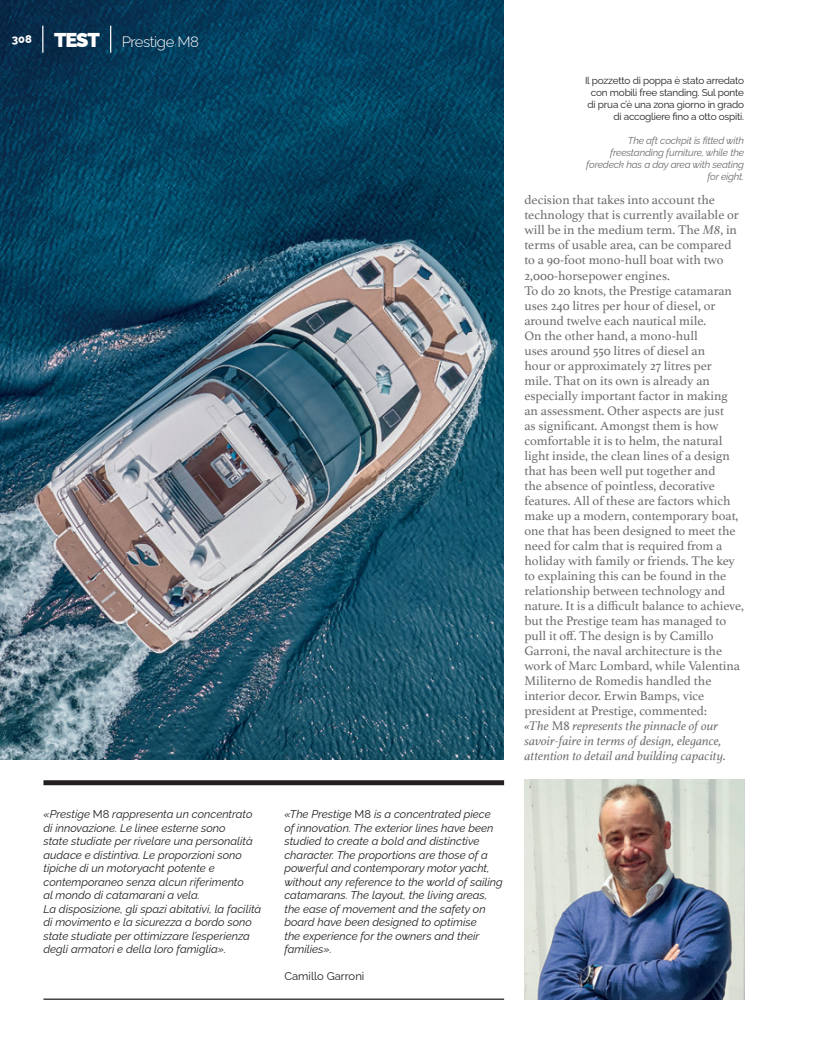
<style>
.page{position:relative;width:815px;height:1053px;background:#fff}
.page>*{position:absolute;margin:0;border:0;box-sizing:border-box;transform-origin:0 0}
.t1{font:300 15px "Raleway";letter-spacing:-.03em;color:#fff}
.t2{font:13.12px/15px "Athelas";color:#6c6d70}
.t3{font:italic 11.25px/13.5px "Raleway";color:#231f20}
.t4{font:11.25px "Raleway";color:#231f20}
.t5{font:800 11.25px "Raleway";color:#fff}
.t6{font:10px/12px "Raleway";letter-spacing:-.02em;color:#231f20;text-align:center}
.t7{font:italic 10px/12px "Raleway";letter-spacing:-.02em;color:#6c6d70;text-align:right}
.s1{font-weight:900;font-size:20px}
.s2{font-style:normal}
.s3{font-style:italic}
</style>
<div class="page">
<img style="left:524px;top:780px;width:220px;height:219px">
<div style="left:43px;top:780px;width:461px;height:5px;background:#231f20"></div>
<hr style="left:43px;top:998px;width:461px;height:1px;background:#231f20">
<img style="left:0;top:0;width:503px;height:759px">
<svg style="left:42px;top:26px;width:1px;height:27px"></svg>
<svg style="left:110px;top:26px;width:1px;height:27px"></svg>
<p class="t5" style="left:12px;top:30px;width:22px">308</p>
<p class="t1" style="left:54px;top:30px;width:146px"><span class="s1">TEST</span> Prestige M8</p>
<p class="t3" style="left:43px;top:806px;width:219px">«Prestige <span class="s2">M8</span> rappresenta un concentrato di innovazione. Le linee esterne sono<br>state studiate per rivelare una personalità audace e distintiva. Le proporzioni sono tipiche di un motoryacht potente e contemporaneo senza alcun riferimento<br>al mondo di catamarani a vela.<br>La disposizione, gli spazi abitativi, la facilità di movimento e la sicurezza a bordo sono state studiate per ottimizzare l’esperienza degli armatori e della loro famiglia».</p>
<p class="t3" style="left:284px;top:806px;width:220px">«The Prestige <span class="s2">M8</span> is a concentrated piece of innovation. The exterior lines have been studied to create a bold and distinctive character. The proportions are those of a powerful and contemporary motor yacht, without any reference to the world of sailing catamarans. The layout, the living areas, the ease of movement and the safety on board have been designed to optimise<br>the experience for the owners and their families».</p>
<p class="t4" style="left:284px;top:967px;width:81px">Camillo Garroni</p>
<p class="t6" style="left:585px;top:73px;width:161px">Il pozzetto di poppa è stato arredato con mobili free standing. Sul ponte</p>
<p class="t6" style="left:588px;top:97px;width:158px">di prua c’è una zona giorno in grado</p>
<p class="t6" style="left:613px;top:109px;width:132px">di accogliere fino a otto ospiti.</p>
<p class="t7" style="left:586px;top:133px;width:159px">The aft cockpit is fitted with freestanding furniture, while the foredeck has a day area with seating for eight.</p>
<p class="t2" style="left:524px;top:192px;width:221px">decision that takes into account the technology that is currently available or will be in the medium term. The <span class="s3">M8</span>, in terms of usable area, can be compared to a 90-foot mono-hull boat with two 2,000-horsepower engines.<br>To do 20 knots, the Prestige catamaran uses 240 litres per hour of diesel, or around twelve each nautical mile.<br>On the other hand, a mono-hull<br>uses around 550 litres of diesel an<br>hour or approximately 27 litres per<br>mile. That on its own is already an especially important factor in making an assessment. Other aspects are just<br>as significant. Amongst them is how comfortable it is to helm, the natural light inside, the clean lines of a design that has been well put together and<br>the absence of pointless, decorative features. All of these are factors which make up a modern, contemporary boat, one that has been designed to meet the need for calm that is required from a holiday with family or friends. The key to explaining this can be found in the relationship between technology and nature. It is a difficult balance to achieve, but the Prestige team has managed to pull it off. The design is by Camillo Garroni, the naval architecture is the work of Marc Lombard, while Valentina Militerno de Romedis handled the interior decor. Erwin Bamps, vice president at Prestige, commented:<br><span class="s3">«The</span> M8 <span class="s3">represents the pinnacle of our savoir-faire in terms of design, elegance, attention to detail and building capacity.</span></p>
</div>
